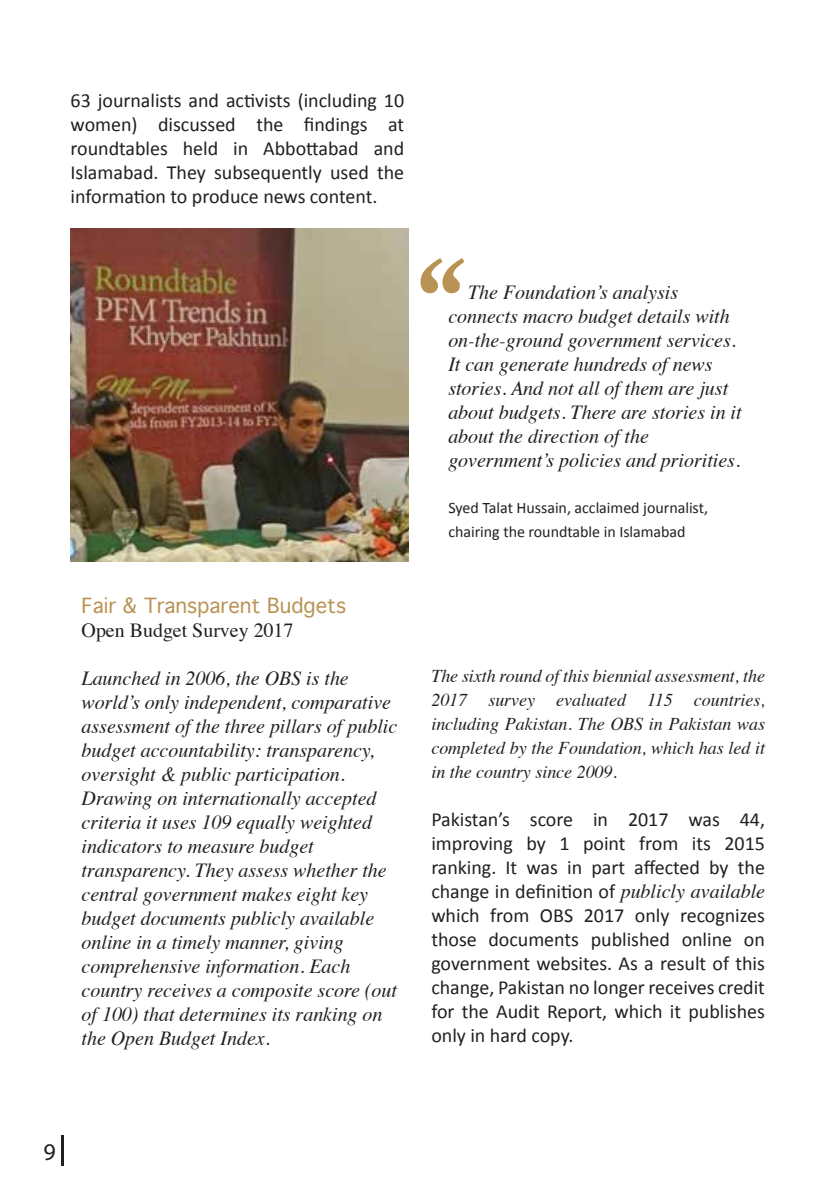
<style>
.page{position:relative;width:828px;height:1191px;background:#fff}
.page>*{position:absolute;margin:0;border:0;box-sizing:border-box;transform-origin:0 0}
.t1{font:24px "Myriad Pro";color:#231f20}
.t2{font:italic 20px/24px "Times";color:#231f20}
.t3{font:20px/24px "Calibri";color:#231f20;text-align:justify}
.t4{font:20px "Geneva";color:#b99354}
.t5{font:20px "Times";color:#231f20}
.t6{font:italic 18px/24px "Times";color:#231f20;text-align:justify}
.t7{font:16px/24px "Calibri";color:#231f20}
.s1{font-family:"Times";font-style:italic}
</style>
<div class="page">
<img style="left:71px;top:229px;width:337px;height:332px">
<svg style="left:420px;top:258px;width:45px;height:36px"></svg>
<hr style="left:61px;top:1135px;width:2px;height:31px;background:#231f20">
<p class="t3" style="left:71px;top:89px;width:335px">63 journalists and activists (including 10 women) discussed the findings at roundtables held in Abbottabad and Islamabad. They subsequently used the information to produce news content.</p>
<p class="t4" style="left:82px;top:594px;width:266px">Fair &amp; Transparent Budgets</p>
<p class="t5" style="left:82px;top:612px;width:213px">Open Budget Survey 2017</p>
<p class="t2" style="left:82px;top:665px;width:317px">Launched in 2006, the OBS is the world’s only independent, comparative assessment of the three pillars of public budget accountability: transparency, oversight &amp; public participation.<br>Drawing on internationally accepted criteria it uses 109 equally weighted indicators to measure budget transparency. They assess whether the central government makes eight key budget documents publicly available online in a timely manner, giving comprehensive information. Each country receives a composite score (out of 100) that determines its ranking on the Open Budget Index.</p>
<p class="t2" style="left:448px;top:279px;width:295px;text-indent:20px">The Foundation’s analysis connects macro budget details with on-the-ground government services.<br>It can generate hundreds of news stories. And not all of them are just about budgets. There are stories in it about the direction of the government’s policies and priorities.</p>
<p class="t7" style="left:448px;top:496px;width:261px">Syed Talat Hussain, acclaimed journalist, chairing the roundtable in Islamabad</p>
<p class="t6" style="left:431px;top:662px;width:335px">The sixth round of this biennial assessment, the 2017 survey evaluated 115 countries, including Pakistan. The OBS in Pakistan was completed by the Foundation, which has led it in the country since 2009.</p>
<p class="t3" style="left:431px;top:807px;width:335px">Pakistan’s score in 2017 was 44, improving by 1 point from its 2015 ranking. It was in part affected by the change in definition of <span class="s1">publicly available </span>which from OBS 2017 only recognizes those documents published online on government websites. As a result of this change, Pakistan no longer receives credit for the Audit Report, which it publishes only in hard copy.</p>
<p class="t1" style="left:43px;top:1136px;width:14px">9</p>
</div>
